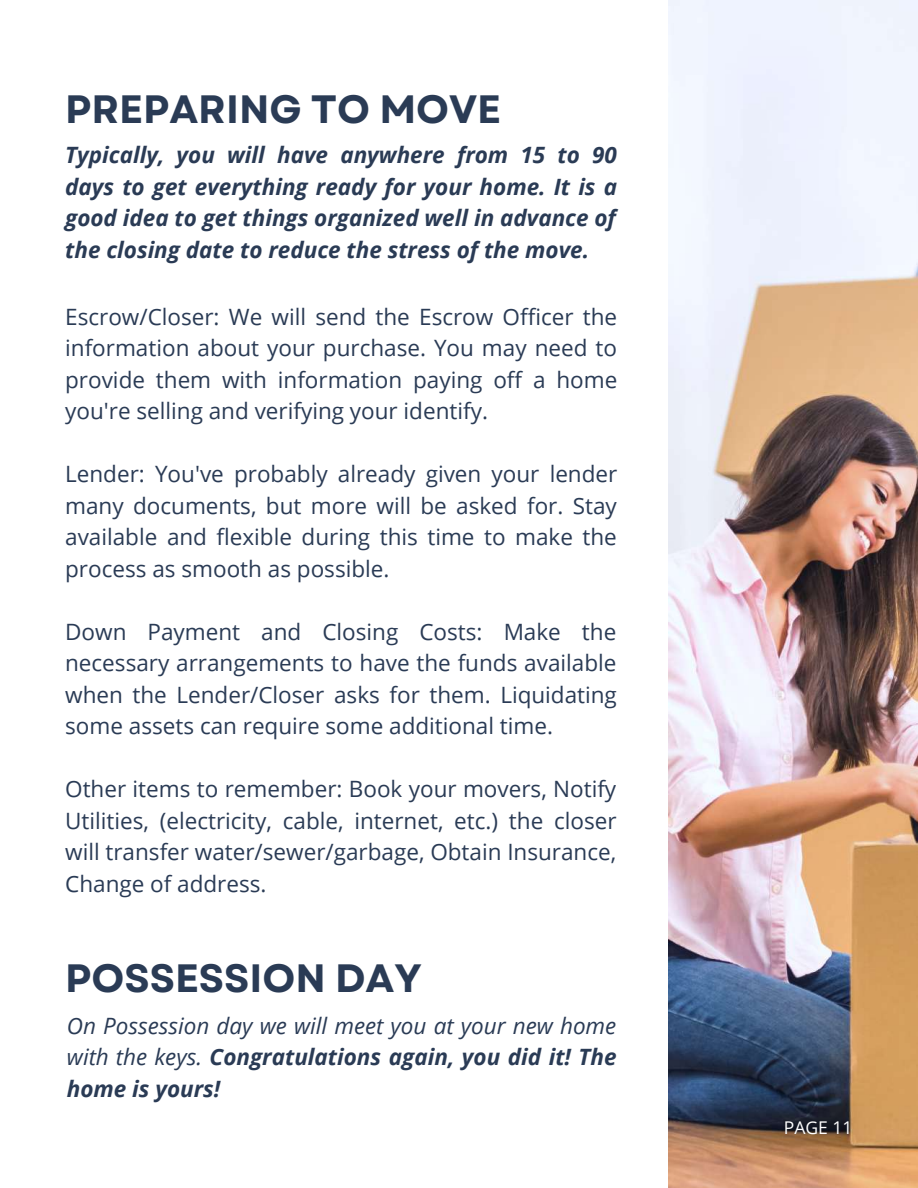
<style>
.page{position:relative;width:918px;height:1188px;background:#fff}
.page>*{position:absolute;margin:0;border:0;box-sizing:border-box;transform-origin:0 0}
.t1{font:700 39.45px "Garet";color:#2a3b55}
.t2{font:22.5px/31.5px "Open Sans";color:#2a3b55;text-align:justify}
.t3{font:italic 700 22.5px/31.5px "Open Sans";color:#2a3b55;text-align:justify}
.t4{font:italic 22.5px/31.5px "Open Sans";color:#2a3b55;text-align:justify}
.t5{font:17.55px "Open Sans";color:#fff}
.s1{font-weight:700}
</style>
<div class="page">
<img style="left:668px;top:0;width:250px;height:1188px">
<h1 class="t1" style="left:65px;top:81px;width:437px">PREPARING TO MOVE</h1>
<p class="t3" style="left:65px;top:139px;width:553px">Typically, you will have anywhere from 15 to 90 days to get everything ready for your home. It is a good idea to get things organized well in advance of the closing date to reduce the stress of the move.</p>
<p class="t2" style="left:65px;top:300px;width:554px">Escrow/Closer: We will send the Escrow Officer the information about your purchase. You may need to provide them with information paying off a home you're selling and verifying your identify.</p>
<p class="t2" style="left:65px;top:458px;width:554px">Lender: You've probably already given your lender many documents, but more will be asked for. Stay available and flexible during this time to make the process as smooth as possible.</p>
<p class="t2" style="left:65px;top:615px;width:553px">Down Payment and Closing Costs: Make the necessary arrangements to have the funds available when the Lender/Closer asks for them. Liquidating some assets can require some additional time.</p>
<p class="t2" style="left:65px;top:773px;width:553px">Other items to remember: Book your movers, Notify Utilities, (electricity, cable, internet, etc.) the closer will transfer water/sewer/garbage, Obtain Insurance, Change of address.</p>
<h1 class="t1" style="left:65px;top:950px;width:358px">POSSESSION DAY</h1>
<p class="t4" style="left:67px;top:1009px;width:551px">On Possession day we will meet you at your new home with the keys. <span class="s1">Congratulations again, you did it! The home is yours!</span></p>
<p class="t5" style="left:784px;top:1115px;width:70px">PAGE 11</p>
</div>
